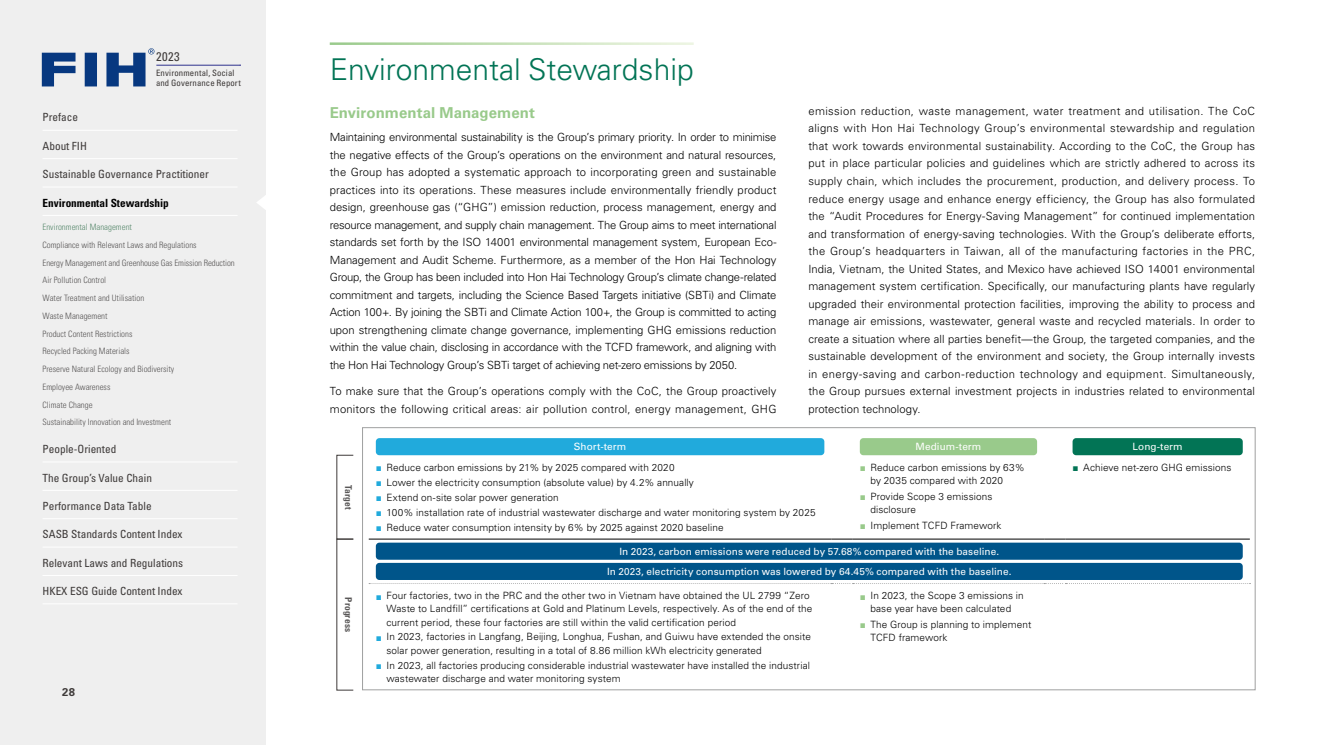
<style>
.page{position:relative;width:1319px;height:745px;background:#fff}
.page>*{position:absolute;margin:0;border:0;box-sizing:border-box;transform-origin:0 0}
.t1{font:300 30px "Univers LT Pro 45";color:#027455}
.t2{font:700 15px "Univers LT Pro 65";letter-spacing:.005em;color:#99ca8b}
.t3{font:condensed 12.5px "Univers LT Pro";color:#3e3a39}
.t4{font:300 11.25px/17.5px "Univers LT Pro 45";letter-spacing:.01em;color:#000;text-align:justify}
.t5{font:condensed 11.25px "Univers LT Pro";color:#3e3a39}
.t6{font:700 condensed 11.25px "Univers LT Pro";color:#000}
.t7{font:700 11.25px "Univers LT Pro 65";color:#3e3a39}
.t8{font:300 10px/13.1px "Univers LT Pro 45";letter-spacing:.01em;color:#000}
.t9{font:10px/20.2px "Univers LT Pro 55 Roman";letter-spacing:.01em;color:#fff;text-align:center}
.t10{font:700 condensed 9.38px "Univers LT Pro";letter-spacing:.015em;color:#595757}
.t11{font:300 condensed 8.75px "Univers LT Pro";color:#595757}
.t12{font:condensed 8.75px/10.5px "Univers LT Pro";letter-spacing:.01em;color:#3e3a39}
.t13{font:300 condensed 8.75px "Univers LT Pro";color:#598a6e}
.s1{font-family:"Microsoft Jheng Hei";font-weight:700;color:#21aadc}
.s2{font-family:"Microsoft Jheng Hei";font-weight:700;color:#99ca8b}
.s3{font-family:"Microsoft Jheng Hei";font-weight:700;color:#027455}
</style>
<div class="page">
<svg style="left:369px;top:583px;width:881px;height:1px"></svg>
<hr style="left:369px;top:538px;width:462px;height:1px;background:#000">
<svg style="left:831px;top:538px;width:21px;height:1px"></svg>
<hr style="left:852px;top:538px;width:192px;height:1px;background:#000">
<svg style="left:1044px;top:538px;width:21px;height:1px"></svg>
<hr style="left:1065px;top:538px;width:184px;height:1px;background:#000">
<div style="left:376px;top:438px;width:448px;height:17px;background:#21aadc;border-radius:4px"></div>
<div style="left:859px;top:438px;width:177px;height:17px;background:#99ca8b;border-radius:4px"></div>
<div style="left:1072px;top:438px;width:170px;height:17px;background:#027455;border-radius:4px"></div>
<div style="left:376px;top:542px;width:866px;height:17px;background:#00558a;border-radius:4px"></div>
<div style="left:376px;top:562px;width:866px;height:17px;background:#00558a;border-radius:4px"></div>
<div style="left:0;top:0;width:266px;height:744px;background:#efefef"></div>
<hr style="left:43px;top:130px;width:194px;height:1px;background:#fff">
<hr style="left:43px;top:187px;width:194px;height:1px;background:#fff">
<hr style="left:43px;top:158px;width:194px;height:1px;background:#fff">
<hr style="left:156px;top:65px;width:84px;height:1px;background:#2f318e">
<svg style="left:42px;top:48px;width:112px;height:38px"></svg>
<hr style="left:43px;top:603px;width:194px;height:1px;background:#fff">
<hr style="left:43px;top:575px;width:194px;height:1px;background:#fff">
<hr style="left:43px;top:546px;width:194px;height:1px;background:#fff">
<hr style="left:43px;top:518px;width:194px;height:1px;background:#fff">
<hr style="left:43px;top:490px;width:194px;height:1px;background:#fff">
<hr style="left:43px;top:215px;width:194px;height:1px;background:#fff">
<svg style="left:257px;top:195px;width:9px;height:15px"></svg>
<hr style="left:43px;top:461px;width:194px;height:1px;background:#fff">
<p class="t3" style="left:156px;top:49px;width:25px">2023</p>
<p class="t5" style="left:43px;top:110px;width:37px">Preface</p>
<p class="t5" style="left:43px;top:139px;width:46px">About FIH</p>
<p class="t12" style="left:156px;top:67px;width:86px">Environmental, Social and Governance Report</p>
<p class="t5" style="left:43px;top:167px;width:168px">Sustainable Governance Practitioner</p>
<p class="t6" style="left:43px;top:195px;width:128px">Environmental Stewardship</p>
<p class="t13" style="left:43px;top:221px;width:91px">Environmental Management</p>
<p class="t11" style="left:43px;top:239px;width:156px">Compliance with Relevant Laws and Regulations</p>
<p class="t11" style="left:43px;top:256px;width:194px">Energy Management and Greenhouse Gas Emission Reduction</p>
<p class="t11" style="left:43px;top:292px;width:103px">Water Treatment and Utilisation</p>
<p class="t11" style="left:43px;top:274px;width:65px">Air Pollution Control</p>
<p class="t11" style="left:43px;top:309px;width:66px">Waste Management</p>
<p class="t11" style="left:43px;top:327px;width:91px">Product Content Restrictions</p>
<p class="t11" style="left:43px;top:345px;width:88px">Recycled Packing Materials</p>
<p class="t11" style="left:43px;top:363px;width:133px">Preserve Natural Ecology and Biodiversity</p>
<p class="t11" style="left:43px;top:380px;width:69px">Employee Awareness</p>
<p class="t11" style="left:43px;top:398px;width:52px">Climate Change</p>
<p class="t11" style="left:43px;top:416px;width:130px">Sustainability Innovation and Investment</p>
<p class="t5" style="left:43px;top:441px;width:75px">People-Oriented</p>
<p class="t5" style="left:43px;top:470px;width:111px">The Group’s Value Chain</p>
<p class="t5" style="left:43px;top:498px;width:111px">Performance Data Table</p>
<p class="t5" style="left:43px;top:527px;width:142px">SASB Standards Content Index</p>
<p class="t5" style="left:43px;top:555px;width:142px">Relevant Laws and Regulations</p>
<p class="t5" style="left:43px;top:583px;width:142px">HKEX ESG Guide Content Index</p>
<p class="t7" style="left:62px;top:683px;width:15px">28</p>
<h1 class="t1" style="left:330px;top:49px;width:365px">Environmental Stewardship</h1>
<h2 class="t2" style="left:330px;top:102px;width:207px">Environmental Management</h2>
<p class="t4" style="left:330px;top:128px;width:448px">Maintaining environmental sustainability is the Group’s primary priority. In order to minimise the negative effects of the Group’s operations on the environment and natural resources, the Group has adopted a systematic approach to incorporating green and sustainable practices into its operations. These measures include environmentally friendly product design, greenhouse gas (“GHG”) emission reduction, process management, energy and resource management, and supply chain management. The Group aims to meet international standards set forth by the ISO 14001 environmental management system, European Eco-Management and Audit Scheme. Furthermore, as a member of the Hon Hai Technology Group, the Group has been included into Hon Hai Technology Group’s climate change-related commitment and targets, including the Science Based Targets initiative (SBTi) and Climate Action 100+. By joining the SBTi and Climate Action 100+, the Group is committed to acting upon strengthening climate change governance, implementing GHG emissions reduction within the value chain, disclosing in accordance with the TCFD framework, and aligning with the Hon Hai Technology Group’s SBTi target of achieving net-zero emissions by 2050.</p>
<p class="t4" style="left:330px;top:382px;width:448px">To make sure that the Group’s operations comply with the CoC, the Group proactively monitors the following critical areas: air pollution control, energy management, GHG</p>
<p class="t4" style="left:808px;top:102px;width:448px">emission reduction, waste management, water treatment and utilisation. The CoC aligns with Hon Hai Technology Group’s environmental stewardship and regulation that work towards environmental sustainability. According to the CoC, the Group has put in place particular policies and guidelines which are strictly adhered to across its supply chain, which includes the procurement, production, and delivery process. To reduce energy usage and enhance energy efficiency, the Group has also formulated the “Audit Procedures for Energy-Saving Management” for continued implementation and transformation of energy-saving technologies. With the Group’s deliberate efforts, the Group’s headquarters in Taiwan, all of the manufacturing factories in the PRC, India, Vietnam, the United States, and Mexico have achieved ISO 14001 environmental management system certification. Specifically, our manufacturing plants have regularly upgraded their environmental protection facilities, improving the ability to process and manage air emissions, wastewater, general waste and recycled materials. In order to create a situation where all parties benefit—the Group, the targeted companies, and the sustainable development of the environment and society, the Group internally invests in energy-saving and carbon-reduction technology and equipment. Simultaneously, the Group pursues external investment projects in industries related to environmental protection technology.</p>
<p class="t10" style="left:354px;top:484px;width:26px;rotate:90deg">Target</p>
<p class="t10" style="left:354px;top:596px;width:36px;rotate:90deg">Progress</p>
<p class="t9" style="left:573px;top:436px;width:54px">Short-term</p>
<p class="t9" style="left:915px;top:436px;width:67px">Medium-term</p>
<p class="t9" style="left:1132px;top:436px;width:52px">Long-term</p>
<p class="t8" style="left:376px;top:460px;width:300px"><span class="s1">■</span> Reduce carbon emissions by 21% by 2025 compared with 2020</p>
<p class="t8" style="left:376px;top:475px;width:319px"><span class="s1">■</span> Lower the electricity consumption (absolute value) by 4.2% annually</p>
<p class="t8" style="left:376px;top:490px;width:184px"><span class="s1">■</span> Extend on-site solar power generation</p>
<p class="t8" style="left:376px;top:505px;width:441px"><span class="s1">■</span> 100% installation rate of industrial wastewater discharge and water monitoring system by 2025</p>
<p class="t8" style="left:376px;top:520px;width:349px"><span class="s1">■</span> Reduce water consumption intensity by 6% by 2025 against 2020 baseline</p>
<p class="t8" style="left:870px;top:460px;width:156px;text-indent:-11px"><span class="s2">■</span> Reduce carbon emissions by 63% by 2035 compared with 2020</p>
<p class="t8" style="left:870px;top:489px;width:123px;text-indent:-11px"><span class="s2">■</span> Provide Scope 3 emissions disclosure</p>
<p class="t8" style="left:859px;top:518px;width:143px"><span class="s2">■</span> Implement TCFD Framework</p>
<p class="t9" style="left:607px;top:540px;width:406px">In 2023, carbon emissions were reduced by 57.68% compared with the baseline.<br>In 2023, electricity consumption was lowered by 64.45% compared with the baseline.</p>
<p class="t8" style="left:386px;top:588px;width:427px;text-indent:-11px"><span class="s1">■</span> Four factories, two in the PRC and the other two in Vietnam have obtained the UL 2799 “Zero<br>Waste to Landfill” certifications at Gold and Platinum Levels, respectively. As of the end of the current period, these four factories are still within the valid certification period</p>
<p class="t8" style="left:386px;top:629px;width:426px;text-indent:-11px"><span class="s1">■</span> In 2023, factories in Langfang, Beijing, Longhua, Fushan, and Guiwu have extended the onsite solar power generation, resulting in a total of 8.86 million kWh electricity generated</p>
<p class="t8" style="left:386px;top:657px;width:425px;text-indent:-11px"><span class="s1">■</span> In 2023, all factories producing considerable industrial wastewater have installed the industrial wastewater discharge and water monitoring system</p>
<p class="t8" style="left:859px;top:588px;width:165px;text-align:center"><span class="s2">■</span> In 2023, the Scope 3 emissions in base year have been calculated</p>
<p class="t8" style="left:870px;top:617px;width:162px;text-indent:-11px"><span class="s2">■</span> The Group is planning to implement<br>TCFD framework</p>
<p class="t8" style="left:1072px;top:460px;width:160px"><span class="s3">■</span> Achieve net-zero GHG emissions</p>
</div>
